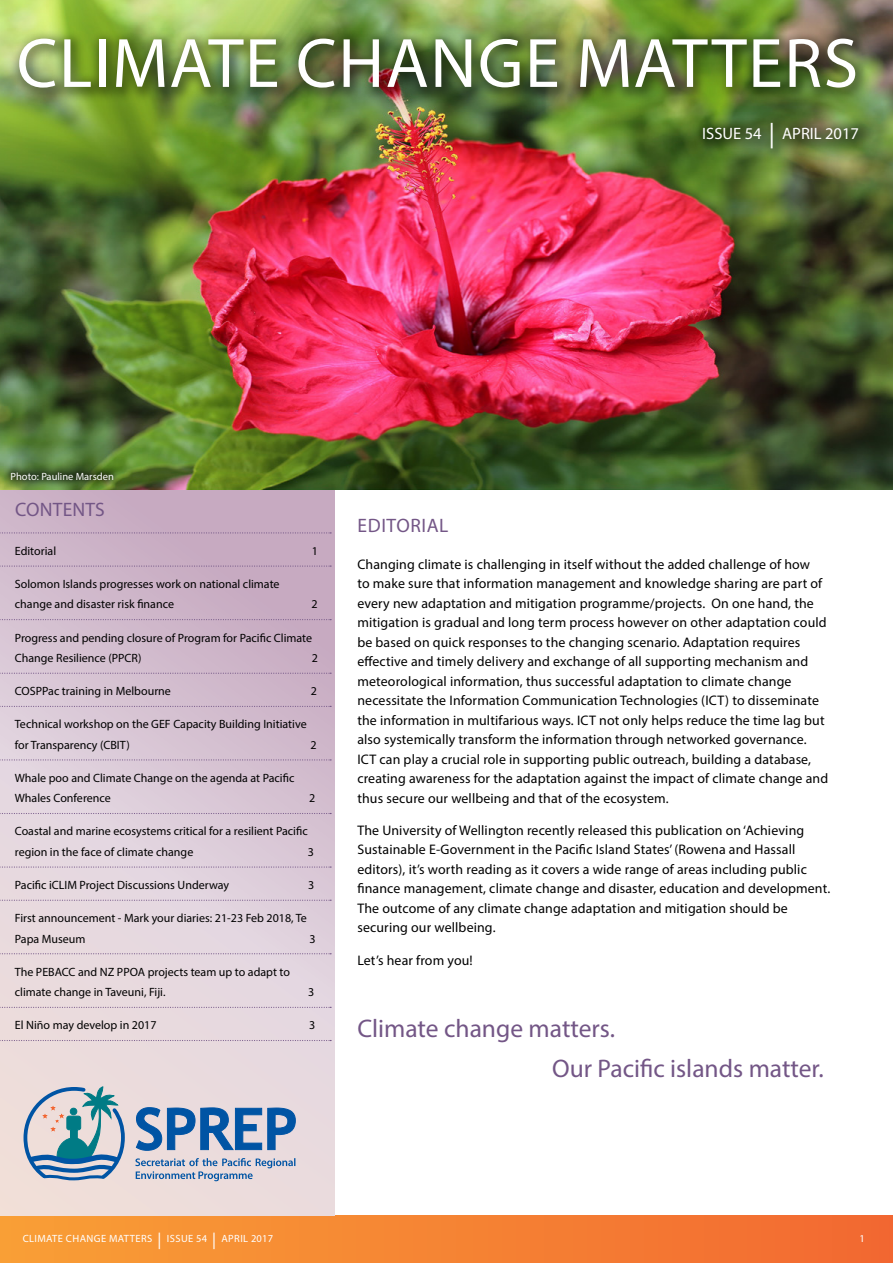
<style>
.page{position:relative;width:893px;height:1263px;background:#fff}
.page>*{position:absolute;margin:0;border:0;box-sizing:border-box;transform-origin:0 0}
.t1{font:70.5px "Myriad Pro";letter-spacing:.02em;color:#fff}
.t2{font:25.5px/39.8px "Myriad Pro";color:#735686}
.t3{font:19.5px "Myriad Pro";letter-spacing:.02em;color:#735686}
.t4{font:16.5px "Myriad Pro";color:#fff}
.t5{font:13.8px/19.5px "Myriad Pro";letter-spacing:.01em;color:#000}
.t6{font:12px/20.4px "Myriad Pro";color:#000}
.t7{font:10.5px "Myriad Pro";letter-spacing:.04em;color:#fff}
.t8{font:10.5px "Myriad Pro";color:#fff}
.s1{font-size:25.5px}
.s2{font-size:16.5px}
</style>
<div class="page">
<div style="left:0;top:1215px;width:893px;height:48px;background:linear-gradient(to right,#f99f36,#f26831)"></div>
<svg style="left:0;top:490px;width:334px;height:725px;background:#dbc9d4"></svg>
<img style="left:0;top:0;width:893px;height:490px">
<div style="left:8px;top:29px;width:867px;height:135px;background:#000;opacity:.36"></div>
<div style="left:2px;top:463px;width:120px;height:25px;background:#000;opacity:.74"></div>
<svg style="left:24px;top:1086px;width:103px;height:95px;background:#9eb4c2"></svg>
<svg style="left:135px;top:1158px;width:160px;height:23px;background:#b9becf"></svg>
<svg style="left:136px;top:1107px;width:160px;height:44px;background:#7195bf"></svg>
<svg style="left:0;top:532px;width:331px;height:1px"></svg>
<svg style="left:0;top:565px;width:331px;height:2px"></svg>
<svg style="left:0;top:619px;width:331px;height:1px"></svg>
<svg style="left:0;top:673px;width:331px;height:1px"></svg>
<svg style="left:0;top:706px;width:331px;height:1px"></svg>
<svg style="left:0;top:759px;width:331px;height:1px"></svg>
<svg style="left:0;top:813px;width:331px;height:1px"></svg>
<svg style="left:0;top:866px;width:331px;height:2px"></svg>
<svg style="left:0;top:900px;width:331px;height:1px"></svg>
<svg style="left:0;top:953px;width:331px;height:1px"></svg>
<svg style="left:0;top:1007px;width:331px;height:1px"></svg>
<svg style="left:0;top:1040px;width:331px;height:1px"></svg>
<h1 class="t1" style="left:17px;top:20px;width:602px">CLIMATE CHANGE mATT</h1>
<h1 class="t1" style="left:748px;top:20px;width:112px">ERS</h1>
<p class="t4" style="left:702px;top:123px;width:158px">ISSUE 54 <span class="s1">|</span> APRIL 2017</p>
<p class="t8" style="left:11px;top:470px;width:105px">Photo: Pauline Marsden</p>
<h3 class="t3" style="left:15px;top:497px;width:91px">CONTENTS</h3>
<p class="t6" style="left:15px;top:540px;width:43px">Editorial</p>
<p class="t6" style="left:312px;top:540px;width:8px">1</p>
<p class="t6" style="left:15px;top:574px;width:266px">Solomon Islands progresses work on national climate change and disaster risk finance</p>
<p class="t6" style="left:311px;top:594px;width:8px">2</p>
<p class="t6" style="left:15px;top:627px;width:299px">Progress and pending closure of Program for Pacific Climate<br>Change Resilience (PPCR)</p>
<p class="t6" style="left:312px;top:648px;width:8px">2</p>
<p class="t6" style="left:15px;top:681px;width:158px">COSPPac training in Melbourne</p>
<p class="t6" style="left:311px;top:681px;width:8px">2</p>
<p class="t6" style="left:15px;top:714px;width:293px">Technical workshop on the GEF Capacity Building I nitiative for Transparency (CBIT)</p>
<p class="t6" style="left:310px;top:734px;width:8px">2</p>
<p class="t6" style="left:15px;top:767px;width:281px">Whale poo and Climate Change on the agenda at Pacific<br>Whales Conference</p>
<p class="t6" style="left:309px;top:788px;width:8px">2</p>
<p class="t6" style="left:15px;top:821px;width:294px">Coastal and marine ecosystems critical for a resilient Pacific region in the face of climate change</p>
<p class="t6" style="left:308px;top:841px;width:8px">3</p>
<p class="t6" style="left:15px;top:875px;width:216px">Pacific iCLI M Project Discussions Underway</p>
<p class="t6" style="left:308px;top:875px;width:8px">3</p>
<p class="t6" style="left:15px;top:908px;width:293px">First announcement - Mark your diaries: 21-23 Feb 2018, Te<br>Papa Museum</p>
<p class="t6" style="left:309px;top:928px;width:8px">3</p>
<p class="t6" style="left:15px;top:961px;width:277px">The PEBACC and NZ PPOA projects team up to adapt to climate change in Taveuni, Fiji.</p>
<p class="t6" style="left:308px;top:982px;width:8px">3</p>
<p class="t6" style="left:15px;top:1015px;width:143px">El Niño may develop in 2017</p>
<p class="t6" style="left:309px;top:1015px;width:8px">3</p>
<h3 class="t3" style="left:358px;top:514px;width:92px">Editorial</h3>
<p class="t5" style="left:357px;top:554px;width:472px">Changing climate is challenging in itself without the added challenge of how<br>to make sure that information management and knowledge sharing are part of every new adaptation and mitigation programme/projects. On one hand, the mitigation is gradual and long term process however on other adaptation could be based on quick responses to the changing scenario. Adaptation requires effective and timely delivery and exchange of all supporting mechanism and meteorological information, thus successful adaptation to climate change necessitate the I nformation Communication Technologies (ICT) to disseminate the information in multifarious ways. ICT not only helps reduce the time lag but also systemically transform the information through networked governance.<br>ICT can play a crucial role in supporting public outreach, building a database, creating awareness for the adaptation against the impact of climate change and thus secure our wellbeing and that of the ecosystem.</p>
<p class="t5" style="left:357px;top:820px;width:474px">The University of Wellington recently released this publication on ‘Achieving Sustainable E-Government in the Pacific Island States’ (Rowena and Hassall editors), it’s worth reading as it covers a wide range of areas including public finance management, climate change and disaster, education and development.<br>The outcome of any climate change adaptation and mitigation should be securing our wellbeing.</p>
<p class="t5" style="left:357px;top:950px;width:117px">Let’s hear from you!</p>
<h2 class="t2" style="left:552px;top:1008px;width:273px;text-indent:-195px">Climate change matters.<br>Our Pacific islands matter.</h2>
<p class="t7" style="left:158px;top:1232px;width:117px"><span class="s2">|</span> ISSUE 54 <span class="s2">|</span> april 2017</p>
<p class="t7" style="left:23px;top:1232px;width:131px">CLIMATE CHANGE MATTERS</p>
<p class="t7" style="left:859px;top:1232px;width:7px">1</p>
</div>
